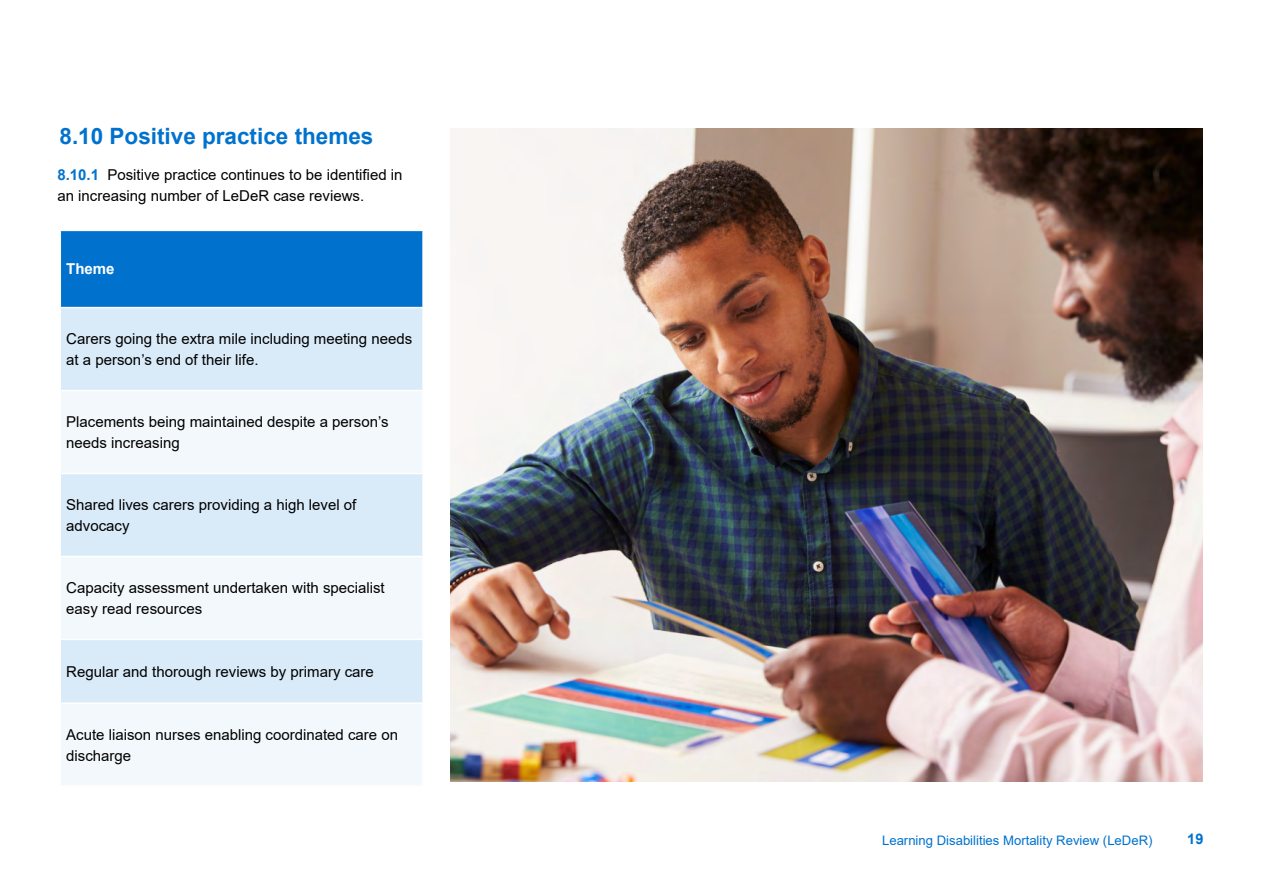
<style>
.page{position:relative;width:1263px;height:893px;background:#fff}
.page>*{position:absolute;margin:0;border:0;box-sizing:border-box;transform-origin:0 0}
.t1{font:700 22.5px "Arial";color:#0072ce}
.t2{font:15px/21px "Arial";color:#000}
.t3{font:700 15px "Arial";color:#fff}
.t4{font:700 14.55px "Arial";color:#0072ce}
.t5{font:13.05px "Arial";color:#0072ce}
.s1{font-weight:700;color:#0072ce}
</style>
<div class="page">
<div style="left:60px;top:230px;width:363px;height:78px;background:#0072ce"></div>
<div style="left:61px;top:308px;width:361px;height:82px;background:#d9eaf8"></div>
<svg style="left:61px;top:392px;width:361px;height:393px;fill:#f2f8fc"></svg>
<hr style="left:60px;top:230px;width:364px;height:1px;background:#fff">
<hr style="left:60px;top:231px;width:1px;height:76px;background:#fff">
<hr style="left:422px;top:231px;width:2px;height:76px;background:#fff">
<hr style="left:60px;top:307px;width:364px;height:1px;background:#fff">
<hr style="left:60px;top:473px;width:364px;height:1px;background:#fff">
<hr style="left:60px;top:556px;width:364px;height:1px;background:#fff">
<hr style="left:60px;top:639px;width:364px;height:1px;background:#fff">
<hr style="left:60px;top:702px;width:364px;height:2px;background:#fff">
<img style="left:450px;top:128px;width:753px;height:654px">
<h1 class="t1" style="left:60px;top:120px;width:315px">8.10 Positive practice themes</h1>
<p class="t2" style="left:57px;top:164px;width:347px"><span class="s1">8.10.1</span> Positive practice continues to be identified in an increasing number of LeDeR case reviews.</p>
<p class="t3" style="left:66px;top:259px;width:50px">Theme</p>
<p class="t2" style="left:66px;top:328px;width:347px">Carers going the extra mile including meeting needs at a person’s end of their life.</p>
<p class="t2" style="left:66px;top:411px;width:324px">Placements being maintained despite a person’s needs increasing</p>
<p class="t2" style="left:66px;top:494px;width:292px">Shared lives carers providing a high level of advocacy</p>
<p class="t2" style="left:66px;top:577px;width:320px">Capacity assessment undertaken with specialist easy read resources</p>
<p class="t2" style="left:66px;top:661px;width:309px">Regular and thorough reviews by primary care</p>
<p class="t2" style="left:66px;top:724px;width:333px">Acute liaison nurses enabling coordinated care on discharge</p>
<p class="t5" style="left:882px;top:832px;width:272px">Learning Disabilities Mortality Review (LeDeR)</p>
<p class="t4" style="left:1187px;top:828px;width:18px">19</p>
</div>
